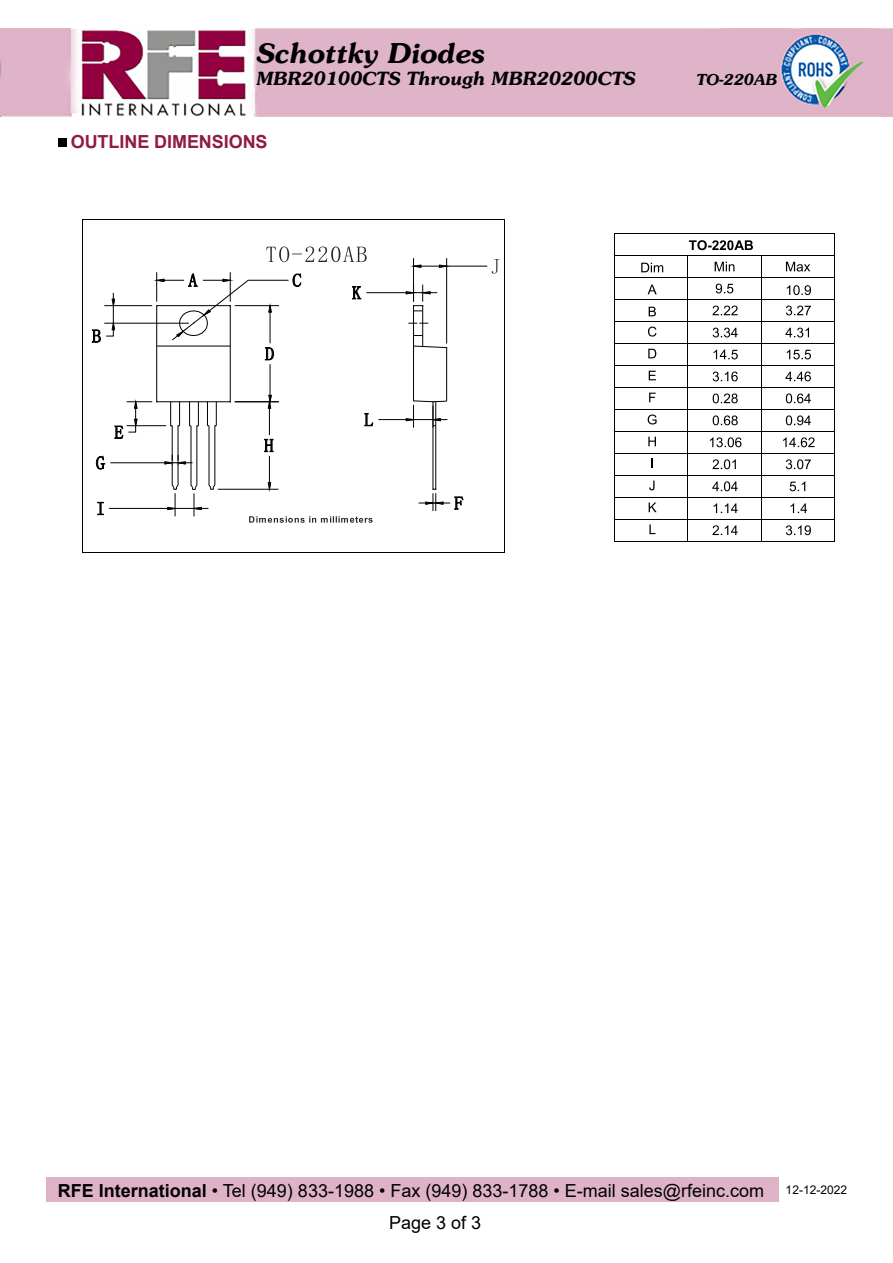
<style>
.page{position:relative;width:893px;height:1263px;background:#fff}
.page>*{position:absolute;margin:0;border:0;box-sizing:border-box;transform-origin:0 0}
.t1{font:italic 300 27px "Souvenir";color:#000}
.t2{font:18px "Arial";color:#000}
.t3{font:italic 300 18px "Souvenir";color:#000}
.t4{font:700 18px "Arial";letter-spacing:-.005em;color:#921a45}
.t5{font:italic 300 15px "Souvenir";color:#000}
.t6{font:12px "Arial";color:#000}
.s1{font-weight:700}
</style>
<div class="page">
<hr style="left:447px;top:266px;width:40px;height:1px;background:#000">
<svg style="left:492px;top:259px;width:8px;height:15px"></svg>
<svg style="left:92px;top:246px;width:372px;height:277px"></svg>
<hr style="left:82px;top:219px;width:423px;height:1px;background:#000">
<hr style="left:82px;top:220px;width:1px;height:333px;background:#000">
<hr style="left:504px;top:220px;width:1px;height:333px;background:#000">
<hr style="left:82px;top:553px;width:423px;height:1px;background:#000">
<svg style="left:689px;top:240px;width:64px;height:10px"></svg>
<hr style="left:614px;top:233px;width:220px;height:1px;background:#000">
<svg style="left:641px;top:263px;width:22px;height:9px"></svg>
<hr style="left:614px;top:255px;width:220px;height:1px;background:#000">
<svg style="left:648px;top:285px;width:9px;height:9px"></svg>
<hr style="left:614px;top:277px;width:220px;height:1px;background:#000">
<svg style="left:649px;top:307px;width:7px;height:9px"></svg>
<hr style="left:614px;top:299px;width:220px;height:1px;background:#000">
<svg style="left:648px;top:327px;width:8px;height:10px"></svg>
<hr style="left:614px;top:321px;width:220px;height:1px;background:#000">
<svg style="left:648px;top:349px;width:8px;height:9px"></svg>
<hr style="left:614px;top:343px;width:220px;height:1px;background:#000">
<svg style="left:649px;top:371px;width:7px;height:9px"></svg>
<hr style="left:614px;top:365px;width:220px;height:1px;background:#000">
<svg style="left:649px;top:393px;width:7px;height:9px"></svg>
<hr style="left:614px;top:387px;width:220px;height:1px;background:#000">
<svg style="left:648px;top:415px;width:8px;height:10px"></svg>
<hr style="left:614px;top:409px;width:220px;height:1px;background:#000">
<svg style="left:648px;top:437px;width:8px;height:9px"></svg>
<hr style="left:614px;top:431px;width:220px;height:1px;background:#000">
<svg style="left:651px;top:459px;width:2px;height:9px"></svg>
<hr style="left:614px;top:453px;width:220px;height:1px;background:#000">
<svg style="left:649px;top:481px;width:5px;height:9px"></svg>
<hr style="left:614px;top:475px;width:220px;height:1px;background:#000">
<svg style="left:649px;top:503px;width:8px;height:9px"></svg>
<hr style="left:614px;top:497px;width:220px;height:1px;background:#000">
<svg style="left:649px;top:524px;width:6px;height:10px"></svg>
<hr style="left:614px;top:519px;width:220px;height:1px;background:#000">
<svg style="left:614px;top:234px;width:1px;height:307px"></svg>
<hr style="left:614px;top:541px;width:74px;height:1px;background:#000">
<hr style="left:688px;top:541px;width:73px;height:1px;background:#000">
<svg style="left:710px;top:256px;width:104px;height:285px"></svg>
<hr style="left:761px;top:541px;width:73px;height:1px;background:#000">
<svg style="left:834px;top:233px;width:1px;height:309px"></svg>
<img style="left:0;top:28px;width:893px;height:89px">
<div style="left:46px;top:1178px;width:732px;height:24px;background:#dfb3c7"></div>
<div style="left:58px;top:138px;width:8px;height:8px;background:#000"></div>
<h1 class="t1" style="left:255px;top:36px;width:230px">Schottky Diodes</h1>
<p class="t3" style="left:255px;top:66px;width:381px">MBR20100CTS Through MBR20200CTS</p>
<p class="t5" style="left:696px;top:70px;width:82px">TO-220AB</p>
<p class="t4" style="left:71px;top:129px;width:198px">OUTLINE DIMENSIONS</p>
<p class="t2" style="left:58px;top:1178px;width:708px"><span class="s1">RFE International</span> • Tel (949) 833-1988 • Fax (949) 833-1788 • E-mail sales@rfeinc.com</p>
<p class="t2" style="left:389px;top:1210px;width:94px">Page 3 of 3</p>
<p class="t6" style="left:786px;top:1182px;width:63px">12-12-2022</p>
</div>
